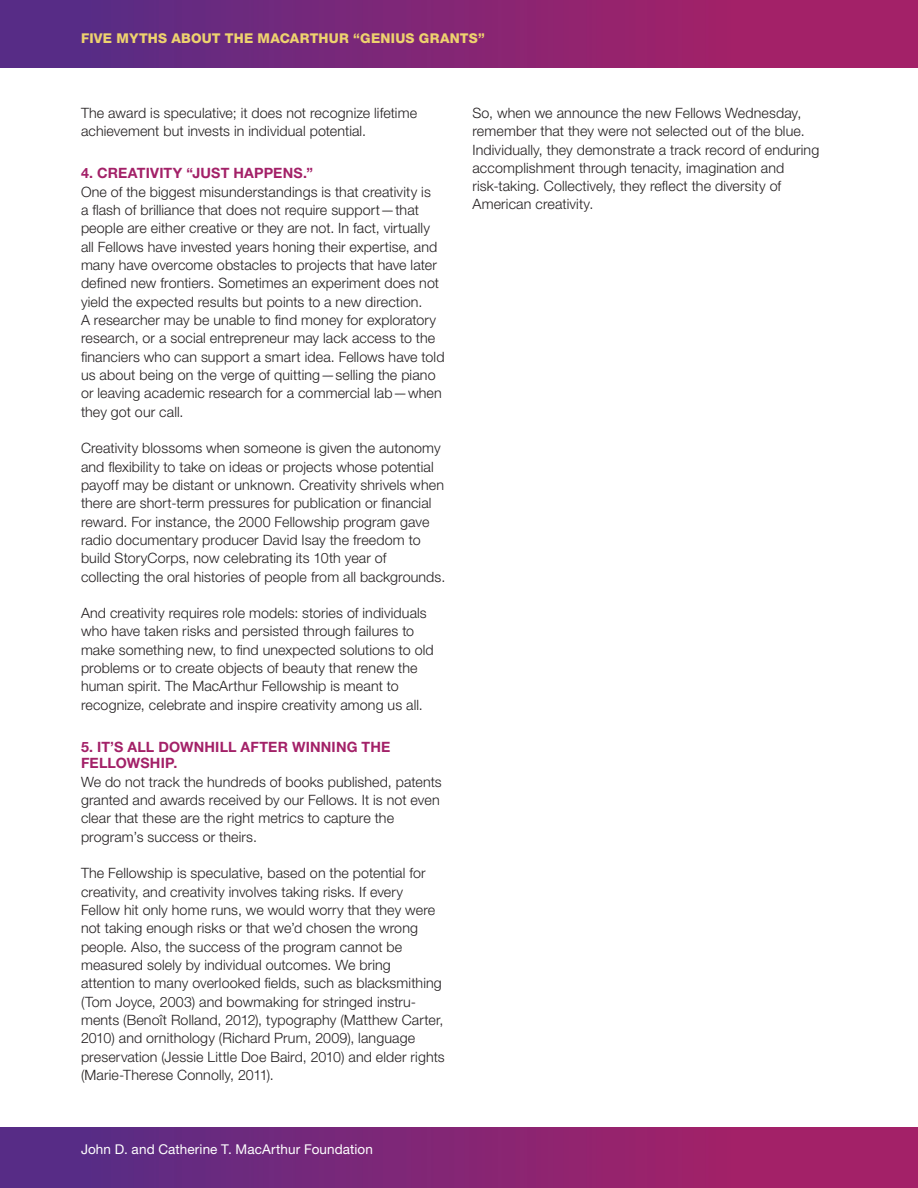
<style>
.page{position:relative;width:918px;height:1188px;background:#fff}
.page>*{position:absolute;margin:0;border:0;box-sizing:border-box;transform-origin:0 0}
.Body{font:300 14.25px/18.3px "Helvetica Neue LT Std";letter-spacing:.01em;color:#231f20}
.Subheader_3__All_Cap{font:700 14.25px/16.8px "Helvetica Neue LT Std";letter-spacing:.015em;color:#a32168}
.t1{font:800 13.5px "Helvetica Neue LT Std";letter-spacing:.02em;color:#eed26e}
.t2{font:13.5px "Helvetica Neue LT Std";letter-spacing:.01em;color:#fff}
</style>
<div class="page">
<img style="left:0;top:1127px;width:918px;height:61px">
<img style="left:0;top:0;width:918px;height:68px">
<p class="t1" style="left:81px;top:30px;width:405px">FIVE MYTHS ABOUT THE MACARTHUR “GENIUS GRANTS”</p>
<p class="Body" style="left:81px;top:104px;width:338px">The award is speculative; it does not recognize lifetime achievement but invests in individual potential.</p>
<p class="Subheader_3__All_Cap" style="left:81px;top:165px;width:234px">4. CREATIVITY “JUST HAPPENS.”</p>
<p class="Body" style="left:81px;top:182px;width:365px">One of the biggest misunderstandings is that creativity is<br>a flash of brilliance that does not require support—that people are either creative or they are not. In fact, virtually all Fellows have invested years honing their expertise, and many have overcome obstacles to projects that have later defined new frontiers. Sometimes an experiment does not yield the expected results but points to a new direction.<br>A researcher may be unable to find money for exploratory research, or a social entrepreneur may lack access to the financiers who can support a smart idea. Fellows have told us about being on the verge of quitting—selling the piano or leaving academic research for a commercial lab—when they got our call.</p>
<p class="Body" style="left:81px;top:439px;width:366px">Creativity blossoms when someone is given the autonomy and flexibility to take on ideas or projects whose potential payoff may be distant or unknown. Creativity shrivels when there are short-term pressures for publication or financial reward. For instance, the 2000 Fellowship program gave radio documentary producer David Isay the freedom to build StoryCorps, now celebrating its 10th year of collecting the oral histories of people from all backgrounds.</p>
<p class="Body" style="left:81px;top:604px;width:354px">And creativity requires role models: stories of individuals who have taken risks and persisted through failures to make something new, to find unexpected solutions to old problems or to create objects of beauty that renew the human spirit. The MacArthur Fellowship is meant to recognize, celebrate and inspire creativity among us all.</p>
<p class="Subheader_3__All_Cap" style="left:81px;top:738px;width:311px">5. IT’S ALL DOWNHILL AFTER WINNING THE<br>FELLOWSHIP.</p>
<p class="Body" style="left:81px;top:772px;width:362px">We do not track the hundreds of books published, patents granted and awards received by our Fellows. It is not even clear that these are the right metrics to capture the program’s success or theirs.</p>
<p class="Body" style="left:81px;top:864px;width:365px">The Fellowship is speculative, based on the potential for creativity, and creativity involves taking risks. If every Fellow hit only home runs, we would worry that they were not taking enough risks or that we’d chosen the wrong people. Also, the success of the program cannot be measured solely by individual outcomes. We bring attention to many overlooked fields, such as blacksmithing (Tom Joyce, 2003) and bowmaking for stringed instru&shy;ments (Benoît Rolland, 2012), typography (Matthew Carter, 2010) and ornithology (Richard Prum, 2009), language preservation (Jessie Little Doe Baird, 2010) and elder rights (Marie-Therese Connolly, 2011).</p>
<p class="t2" style="left:81px;top:1142px;width:294px">John D. and Catherine T. MacArthur Foundation</p>
<p class="Body" style="left:472px;top:104px;width:348px">So, when we announce the new Fellows Wednesday, remember that they were not selected out of the blue.<br>Individually, they demonstrate a track record of enduring accomplishment through tenacity, imagination and risk-taking. Collectively, they reflect the diversity of American creativity.</p>
</div>
